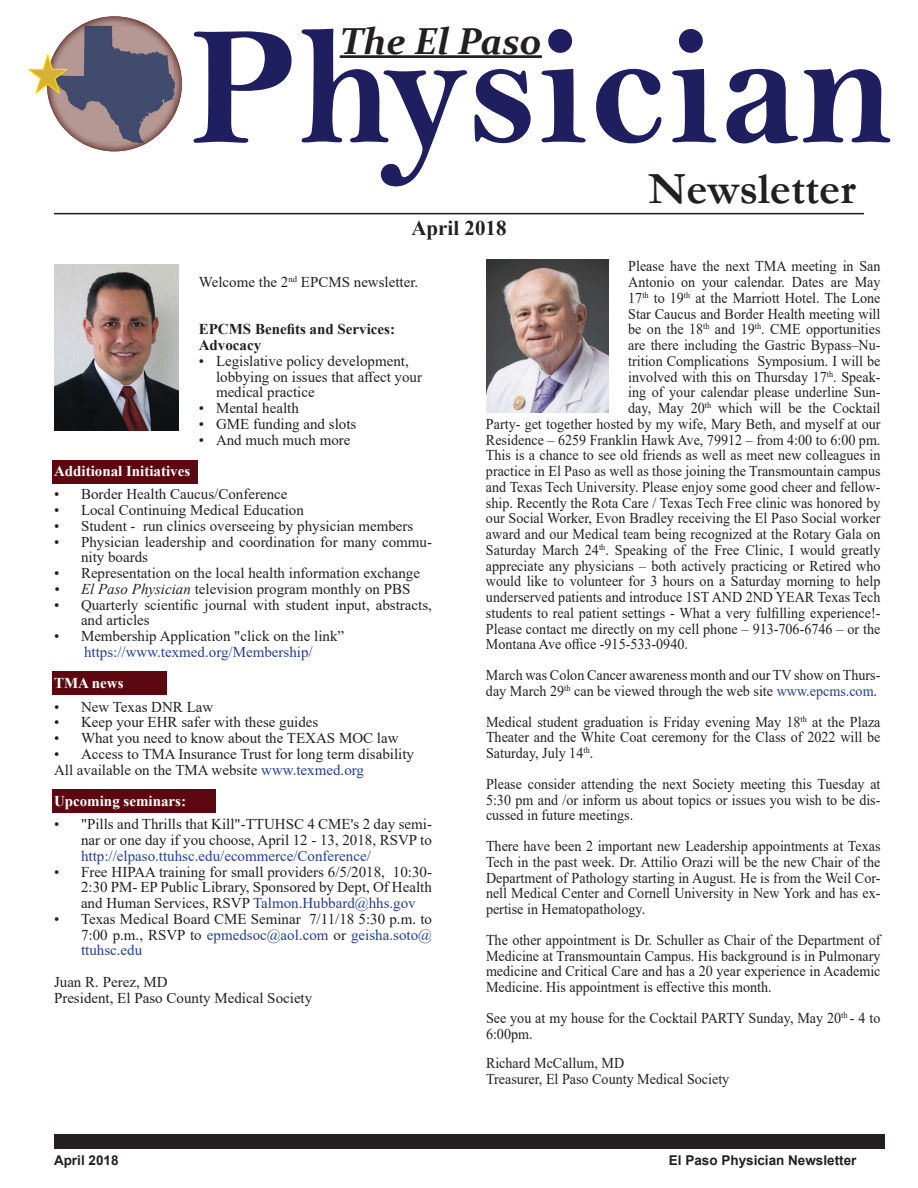
<style>
.page{position:relative;width:918px;height:1188px;background:#fff}
.page>*{position:absolute;margin:0;border:0;box-sizing:border-box;transform-origin:0 0}
.t1{font:169.5px "Bell MT Bold";color:#1f1e5e}
.t2{font:700 45px "Garamond";color:#231f20}
.t3{font:italic 700 37.5px "Constantia";color:#231f20}
.t4{font:700 21px "Times New Roman";color:#231f20}
.t5{font:15px/15.8px "Times New Roman";color:#231f20;text-align:justify;scale:.94 1}
.t6{font:15px/15.8px "Times New Roman";color:#231f20}
.t7{font:15px "Times New Roman";color:#253f8e}
.t8{font:700 15px "Times New Roman";color:#fff}
.t9{font:700 15px/15.8px "Times New Roman";color:#231f20}
.t10{font:700 13.5px "Arial";color:#231f20}
.s1{font-style:italic}
.s2{color:#253f8e}
</style>
<div class="page">
<div style="left:54px;top:1134px;width:831px;height:15px;background:#231f20"></div>
<div style="left:52px;top:460px;width:146px;height:24px;background:#5d0810"></div>
<div style="left:52px;top:789px;width:164px;height:24px;background:#5d0810"></div>
<div style="left:52px;top:671px;width:115px;height:24px;background:#5d0810"></div>
<svg style="left:340px;top:56px;width:202px;height:2px"></svg>
<img style="left:80px;top:16px;width:69px;height:10px">
<img style="left:175px;top:54px;width:7px;height:60px">
<img style="left:47px;top:94px;width:100px;height:57px">
<img style="left:51px;top:26px;width:124px;height:117px">
<svg style="left:28px;top:54px;width:40px;height:40px"></svg>
<hr style="left:54px;top:213px;width:810px;height:1px;background:#231f20">
<img style="left:54px;top:264px;width:125px;height:166px">
<img style="left:486px;top:260px;width:122px;height:152px">
<h3 class="t3" style="left:340px;top:15px;width:203px">The El Paso</h3>
<h1 class="t1" style="left:189px;top:-13px;width:705px">Physician</h1>
<h2 class="t2" style="left:649px;top:159px;width:209px">Newsletter</h2>
<h3 class="t4" style="left:411px;top:213px;width:97px">April 2018</h3>
<p class="t6" style="left:199px;top:274px;width:221px">Welcome the 2<sup>nd</sup> EPCMS newsletter.</p>
<p class="t9" style="left:199px;top:321px;width:198px">EPCMS Benefits and Services:<br>Advocacy</p>
<p class="t6" style="left:216px;top:353px;width:208px;text-indent:-17px">• Legislative policy development, lobbying on issues that affect your medical practice</p>
<p class="t6" style="left:199px;top:400px;width:102px">• Mental health</p>
<p class="t6" style="left:199px;top:416px;width:159px">• GME funding and slots</p>
<p class="t6" style="left:199px;top:431px;width:153px">• And much much more</p>
<p class="t8" style="left:54px;top:460px;width:138px">Additional Initiatives</p>
<p class="t6" style="left:54px;top:486px;width:235px">• Border Health Caucus/Conference</p>
<p class="t6" style="left:54px;top:502px;width:251px">• Local Continuing Medical Education</p>
<p class="t6" style="left:54px;top:518px;width:361px">• Student - run clinics overseeing by physician members</p>
<p class="t6" style="left:81px;top:533px;width:352px;text-indent:-27px">• Physician leadership and coordination for many commu&shy;nity boards</p>
<p class="t6" style="left:54px;top:565px;width:368px">• Representation on the local health information exchange</p>
<p class="t6" style="left:54px;top:581px;width:358px"><span class="s1">• El Paso Physician</span> television program monthly on PBS</p>
<p class="t6" style="left:81px;top:596px;width:352px;text-indent:-27px">• Quarterly scientific journal with student input, abstracts, and articles</p>
<p class="t6" style="left:54px;top:628px;width:292px">• Membership Application "click on the link”</p>
<p class="t7" style="left:84px;top:641px;width:230px">https://www.texmed.org/Membership/</p>
<p class="t8" style="left:54px;top:673px;width:71px">TMA news</p>
<p class="t6" style="left:54px;top:698px;width:161px">• New Texas DNR Law</p>
<p class="t6" style="left:54px;top:714px;width:266px">• Keep your EHR safer with these guides</p>
<p class="t6" style="left:54px;top:730px;width:346px">• What you need to know about the TEXAS MOC law</p>
<p class="t6" style="left:54px;top:746px;width:362px">• Access to TMA Insurance Trust for long term disability<br>All available on the TMA website <span class="s2">www.texmed.org</span></p>
<p class="t8" style="left:54px;top:790px;width:134px">Upcoming seminars:</p>
<p class="t6" style="left:54px;top:816px;width:379px;text-align:right">• "Pills and Thrills that Kill"-TTUHSC 4 CME's 2 day semi&shy;nar or one day if you choose, April 12 - 13, 2018, RSVP to</p>
<p class="t7" style="left:81px;top:845px;width:291px">http://elpaso.ttuhsc.edu/ecommerce/Conference/</p>
<p class="t6" style="left:81px;top:863px;width:353px;text-align:justify;text-indent:-27px">• Free HIPAA training for small providers 6/5/2018, 10:30- 2:30 PM- EP Public Library, Sponsored by Dept, Of Health and Human Services, RSVP <span class="s2">Talmon.Hubbard@hhs.gov</span></p>
<p class="t6" style="left:81px;top:911px;width:353px;text-align:justify;text-indent:-27px">• Texas Medical Board CME Seminar 7/11/18 5:30 p.m. to 7:00 p.m., RSVP to <span class="s2">epmedsoc@aol.com</span> or <span class="s2">geisha.soto@ ttuhsc.edu</span></p>
<p class="t6" style="left:54px;top:974px;width:260px">Juan R. Perez, MD<br>President, El Paso County Medical Society</p>
<p class="t5" style="left:628px;top:258px;width:270px">Please have the next TMA meeting in San</p>
<p class="t5" style="left:628px;top:274px;width:270px">Antonio on your calendar. Dates are May</p>
<p class="t5" style="left:628px;top:290px;width:270px">17<sup>th</sup> to 19<sup>th</sup> at the Marriott Hotel. The Lone</p>
<p class="t5" style="left:628px;top:305px;width:270px">Star Caucus and Border Health meeting will</p>
<p class="t5" style="left:628px;top:321px;width:270px">be on the 18<sup>th</sup> and 19<sup>th</sup>. CME opportunities</p>
<p class="t5" style="left:628px;top:337px;width:270px">are there including the Gastric Bypass–Nu-</p>
<p class="t5" style="left:628px;top:353px;width:270px">trition Complications Symposium. I will be</p>
<p class="t5" style="left:628px;top:368px;width:270px">involved with this on Thursday 17<sup>th</sup>. Speak-</p>
<p class="t5" style="left:628px;top:384px;width:270px">ing of your calendar please underline Sun-</p>
<p class="t5" style="left:628px;top:400px;width:270px">day, May 20<sup>th</sup> which will be the Cocktail</p>
<p class="t5" style="left:486px;top:416px;width:421px">Party- get together hosted by my wife, Mary Beth, and myself at our</p>
<p class="t5" style="left:486px;top:431px;width:421px">Residence – 6259 Franklin Hawk Ave, 79912 – from 4:00 to 6:00 pm.</p>
<p class="t5" style="left:486px;top:447px;width:421px">This is a chance to see old friends as well as meet new colleagues in</p>
<p class="t5" style="left:486px;top:463px;width:421px">practice in El Paso as well as those joining the Transmountain campus</p>
<p class="t5" style="left:486px;top:479px;width:421px">and Texas Tech University. Please enjoy some good cheer and fellow-</p>
<p class="t5" style="left:486px;top:494px;width:421px">ship. Recently the Rota Care / Texas Tech Free clinic was honored by</p>
<p class="t5" style="left:486px;top:510px;width:421px">our Social Worker, Evon Bradley receiving the El Paso Social worker</p>
<p class="t5" style="left:486px;top:526px;width:421px">award and our Medical team being recognized at the Rotary Gala on</p>
<p class="t5" style="left:486px;top:542px;width:421px">Saturday March 24<sup>th</sup>. Speaking of the Free Clinic, I would greatly</p>
<p class="t5" style="left:486px;top:557px;width:421px">appreciate any physicians – both actively practicing or Retired who</p>
<p class="t5" style="left:486px;top:573px;width:421px">would like to volunteer for 3 hours on a Saturday morning to help</p>
<p class="t5" style="left:486px;top:589px;width:421px">underserved patients and introduce 1ST AND 2ND YEAR Texas Tech</p>
<p class="t5" style="left:486px;top:605px;width:421px">students to real patient settings - What a very fulfilling experience!-</p>
<p class="t5" style="left:486px;top:620px;width:421px">Please contact me directly on my cell phone – 913-706-6746 – or the</p>
<p class="t5" style="left:486px;top:636px;width:216px">Montana Ave office -915-533-0940.</p>
<p class="t5" style="left:486px;top:667px;width:421px">March was Colon Cancer awareness month and our TV show on Thurs&shy;day March 29<sup>th</sup> can be viewed through the web site <span class="s2">www.epcms.com</span>.</p>
<p class="t5" style="left:486px;top:713px;width:421px">Medical student graduation is Friday evening May 18<sup>th</sup> at the Plaza Theater and the White Coat ceremony for the Class of 2022 will be Saturday, July 14<sup>th</sup>.</p>
<p class="t5" style="left:486px;top:776px;width:421px">Please consider attending the next Society meeting this Tuesday at 5:30 pm and /or inform us about topics or issues you wish to be dis&shy;cussed in future meetings.</p>
<p class="t5" style="left:486px;top:838px;width:421px">There have been 2 important new Leadership appointments at Texas Tech in the past week. Dr. Attilio Orazi will be the new Chair of the Department of Pathology starting in August. He is from the Weil Cor&shy;nell Medical Center and Cornell University in New York and has ex&shy;pertise in Hematopathology.</p>
<p class="t5" style="left:486px;top:932px;width:421px">The other appointment is Dr. Schuller as Chair of the Department of Medicine at Transmountain Campus. His background is in Pulmonary medicine and Critical Care and has a 20 year experience in Academic Medicine. His appointment is effective this month.</p>
<p class="t5" style="left:486px;top:1010px;width:421px">See you at my house for the Cocktail PARTY Sunday, May 20<sup>th</sup> - 4 to<br>6:00pm.</p>
<p class="t5" style="left:486px;top:1055px;width:260px">Richard McCallum, MD<br>Treasurer, El Paso County Medical Society</p>
<p class="t10" style="left:54px;top:1151px;width:66px">April 2018</p>
<p class="t10" style="left:669px;top:1151px;width:189px">El Paso Physician Newsletter</p>
</div>
